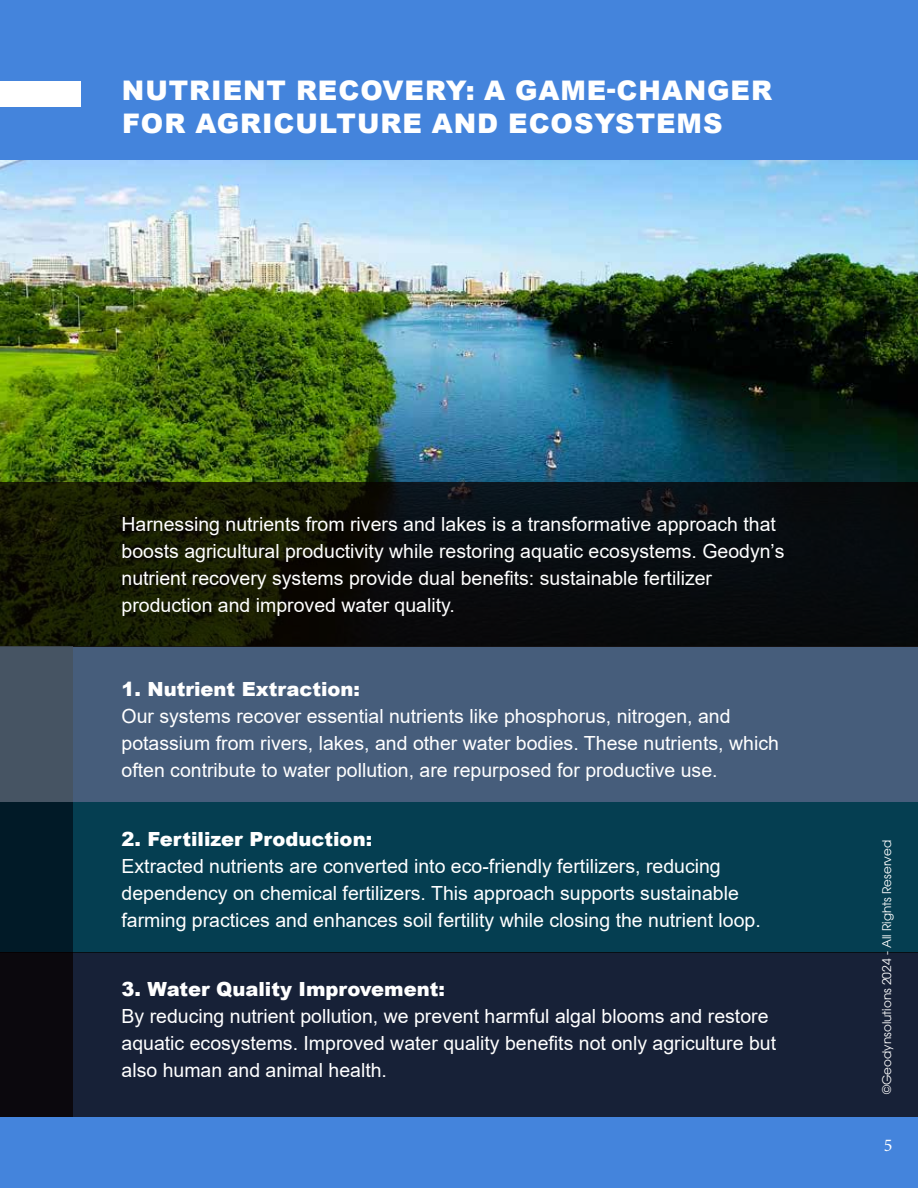
<style>
.page{position:relative;width:918px;height:1188px;background:#4484dc}
.page>*{position:absolute;margin:0;border:0;box-sizing:border-box;transform-origin:0 0}
.t1{font:900 27px/33px "Arial";letter-spacing:.035em;color:#fff}
.t2{font:19.5px/27px "Arial";color:#fff}
.t3{font:900 19.5px "Arial";color:#fff}
.t4{font:18px "Minion Pro";color:#fff}
.t5{font:12px "Avant Garde";color:#fff}
</style>
<div class="page">
<img style="left:0;top:160px;width:918px;height:322px">
<div style="left:0;top:646px;width:918px;height:156px;background:#465d7b"></div>
<div style="left:0;top:802px;width:918px;height:151px;background:#053e51"></div>
<div style="left:0;top:953px;width:918px;height:164px;background:#172137"></div>
<svg style="left:0;top:482px;width:918px;height:164px;background:#0d100a"></svg>
<div style="left:0;top:81px;width:81px;height:25px;background:#fff"></div>
<div style="left:0;top:646px;width:73px;height:156px;background:#465463"></div>
<div style="left:0;top:802px;width:73px;height:151px;background:#011a27"></div>
<div style="left:0;top:953px;width:73px;height:164px;background:#0b080d"></div>
<h1 class="t1" style="left:122px;top:73px;width:652px">NUTRIENT RECOVERY: A GAME-CHANGER<br>FOR AGRICULTURE AND ECOSYSTEMS</h1>
<p class="t2" style="left:122px;top:511px;width:664px">Harnessing nutrients from rivers and lakes is a transformative approach that boosts agricultural productivity while restoring aquatic ecosystems. Geodyn’s nutrient recovery systems provide dual benefits: sustainable fertilizer production and improved water quality.</p>
<p class="t3" style="left:122px;top:675px;width:240px">1. Nutrient Extraction:</p>
<p class="t2" style="left:122px;top:703px;width:659px">Our systems recover essential nutrients like phosphorus, nitrogen, and potassium from rivers, lakes, and other water bodies. These nutrients, which often contribute to water pollution, are repurposed for productive use.</p>
<p class="t3" style="left:122px;top:825px;width:252px">2. Fertilizer Production:</p>
<p class="t2" style="left:122px;top:853px;width:641px">Extracted nutrients are converted into eco-friendly fertilizers, reducing dependency on chemical fertilizers. This approach supports sustainable farming practices and enhances soil fertility while closing the nutrient loop.</p>
<p class="t3" style="left:122px;top:975px;width:325px">3. Water Quality Improvement:</p>
<p class="t2" style="left:122px;top:1003px;width:656px">By reducing nutrient pollution, we prevent harmful algal blooms and restore aquatic ecosystems. Improved water quality benefits not only agriculture but also human and animal health.</p>
<p class="t5" style="left:880px;top:1094px;width:256px;rotate:-90deg">©Geodynsolutions 2024 - All Rights Reserved</p>
<p class="t4" style="left:884px;top:1133px;width:10px">5</p>
</div>
